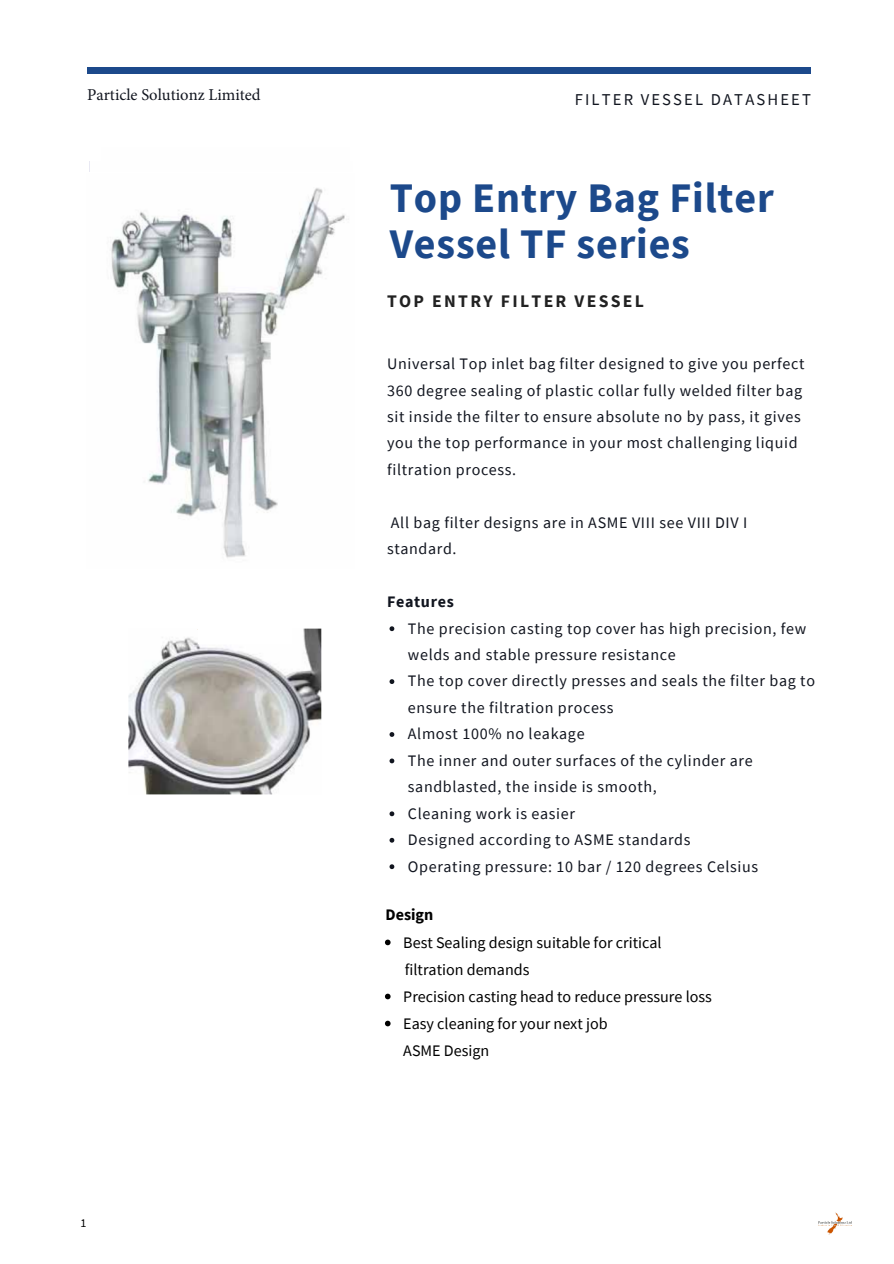
<style>
.page{position:relative;width:894px;height:1264px;background:#fff}
.page>*{position:absolute;margin:0;border:0;box-sizing:border-box;transform-origin:0 0}
.t1{font:700 42px/46.8px "Source Sans Pro";letter-spacing:.02em;color:#1c498b}
.t2{font:700 17.7px "Source Sans Pro";letter-spacing:.13em;color:#222}
.t3{font:16.5px "Minion Pro";color:#11151f}
.t4{font:16.5px "Source Sans Pro";letter-spacing:.13em;color:#11151f}
.t5{font:16.05px/26.4px "Source Sans Pro";letter-spacing:.04em;color:#11151f}
.t6{font:16.05px/27px "Source Sans Pro";color:#000}
.t7{font:700 16.05px "Source Sans Pro";letter-spacing:.04em;color:#11151f}
.t8{font:700 16.05px "Source Sans Pro";color:#000}
.t9{font:12px "Source Sans Pro";color:#000}
</style>
<div class="page">
<div style="left:87px;top:67px;width:723px;height:7px;background:#1c498b"></div>
<img style="left:818px;top:1212px;width:34px;height:23px">
<img style="left:111px;top:188px;width:234px;height:370px">
<svg style="left:389px;top:626px;width:5px;height:5px"></svg>
<svg style="left:389px;top:679px;width:5px;height:5px"></svg>
<svg style="left:389px;top:732px;width:5px;height:5px"></svg>
<svg style="left:389px;top:758px;width:5px;height:5px"></svg>
<svg style="left:389px;top:811px;width:5px;height:5px"></svg>
<svg style="left:389px;top:837px;width:5px;height:5px"></svg>
<svg style="left:389px;top:864px;width:5px;height:5px"></svg>
<img style="left:128px;top:628px;width:194px;height:167px">
<div style="left:199px;top:602px;width:93px;height:41px;background:#fff"></div>
<svg style="left:385px;top:939px;width:5px;height:6px"></svg>
<svg style="left:385px;top:993px;width:5px;height:6px"></svg>
<svg style="left:385px;top:1020px;width:5px;height:6px"></svg>
<p class="t3" style="left:87px;top:84px;width:175px">Particle Solutionz Limited</p>
<p class="t4" style="left:574px;top:88px;width:238px">FILTER VESSEL DATASHEET</p>
<h1 class="t1" style="left:389px;top:173px;width:385px">Top Entry Bag Filter<br>Vessel TF series</h1>
<p class="t2" style="left:387px;top:289px;width:258px">TOP ENTRY FILTER VESSEL</p>
<p class="t5" style="left:387px;top:350px;width:418px">Universal Top inlet bag filter designed to give you perfect 360 degree sealing of plastic collar fully welded filter bag sit inside the filter to ensure absolute no by pass, it gives you the top performance in your most challenging liquid filtration process.</p>
<p class="t5" style="left:387px;top:509px;width:361px">All bag filter designs are in ASME VIII see VIII DIV I standard.</p>
<p class="t7" style="left:387px;top:591px;width:68px">Features</p>
<p class="t5" style="left:408px;top:614px;width:408px">The precision casting top cover has high precision, few welds and stable pressure resistance<br>The top cover directly presses and seals the filter bag to ensure the filtration process<br>Almost 100% no leakage<br>The inner and outer surfaces of the cylinder are sandblasted, the inside is smooth,<br>Cleaning work is easier<br>Designed according to ASME standards<br>Operating pressure: 10 bar / 120 degrees Celsius</p>
<p class="t8" style="left:385px;top:904px;width:49px">Design</p>
<p class="t6" style="left:404px;top:955px;width:126px">filtration demands</p>
<p class="t6" style="left:403px;top:928px;width:260px">Best Sealing design suitable for critical</p>
<p class="t6" style="left:403px;top:982px;width:310px">Precision casting head to reduce pressure loss<br>Easy cleaning for your next job</p>
<p class="t9" style="left:80px;top:1214px;width:7px">1</p>
<p class="t6" style="left:403px;top:1036px;width:88px">ASME Design</p>
</div>
